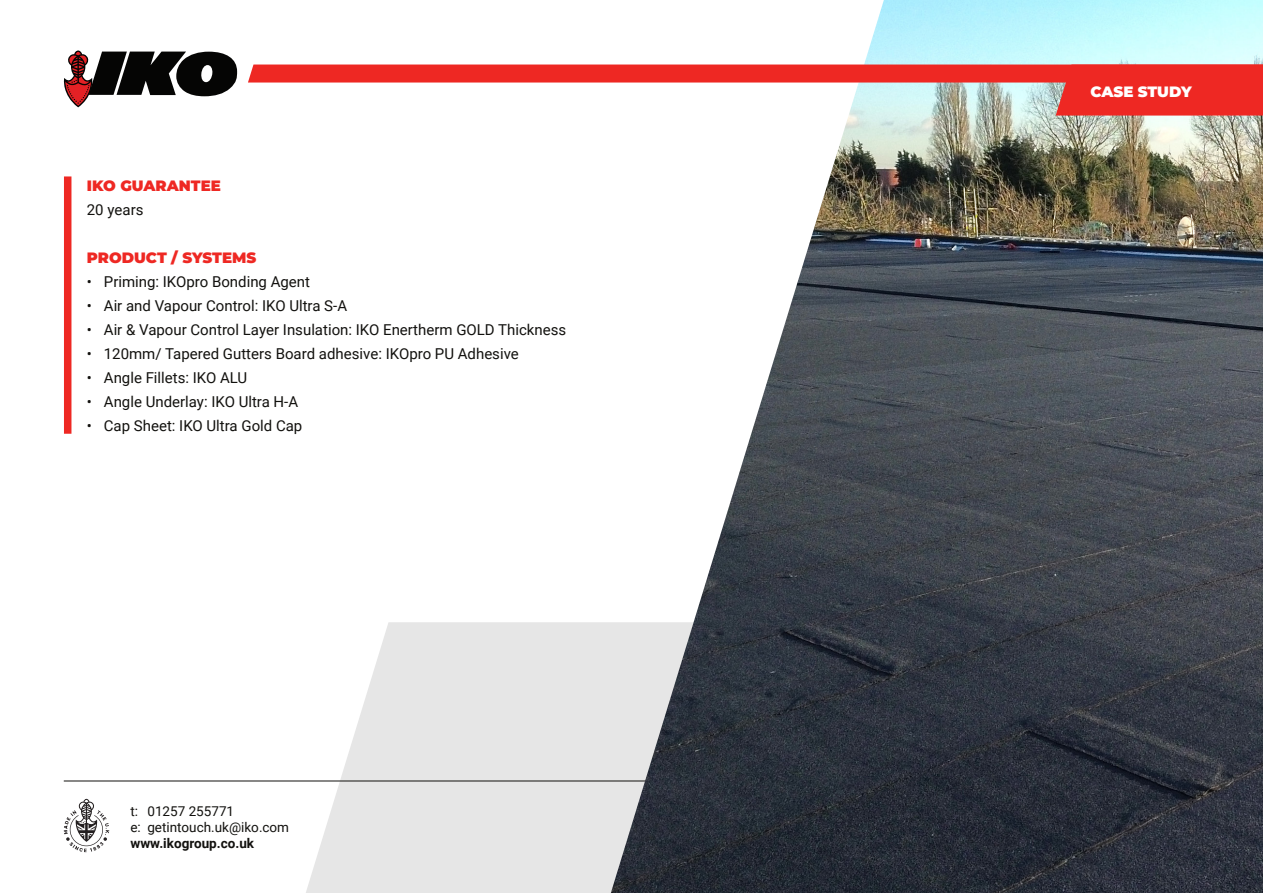
<style>
.page{position:relative;width:1263px;height:893px;background:#fff}
.page>*{position:absolute;margin:0;border:0;box-sizing:border-box;transform-origin:0 0}
.t1{font:15px "Roboto";color:#12110e}
.t2{font:900 15px "Montserrat";color:#ee2823}
.t3{font:900 15px "Montserrat";letter-spacing:-.01em;color:#fff}
.t4{font:13.5px "Roboto";color:#12110e}
.t5{font:700 13.5px "Roboto";color:#12110e}
</style>
<div class="page">
<svg style="left:306px;top:622px;width:305px;height:271px;background:#e9e9e9"></svg>
<hr style="left:64px;top:781px;width:1135px;height:1px;background:#12110e">
<img style="left:611px;top:0;width:652px;height:893px">
<svg style="left:64px;top:50px;width:173px;height:57px"></svg>
<svg style="left:248px;top:65px;width:1015px;height:51px"></svg>
<svg style="left:64px;top:799px;width:45px;height:53px"></svg>
<div style="left:64px;top:176px;width:7px;height:258px;background:#ee2823"></div>
<p class="t2" style="left:87px;top:174px;width:136px">IKO GUARANTEE</p>
<p class="t1" style="left:87px;top:199px;width:58px">20 years</p>
<p class="t2" style="left:87px;top:246px;width:171px">PRODUCT / SYSTEMS</p>
<p class="t1" style="left:87px;top:271px;width:225px">• Priming: IKOpro Bonding Agent</p>
<p class="t1" style="left:87px;top:295px;width:262px">• Air and Vapour Control: IKO Ultra S-A</p>
<p class="t1" style="left:87px;top:319px;width:481px">• Air &amp; Vapour Control Layer Insulation: IKO Enertherm GOLD Thickness</p>
<p class="t1" style="left:87px;top:343px;width:433px">• 120mm/ Tapered Gutters Board adhesive: IKOpro PU Adhesive</p>
<p class="t1" style="left:87px;top:367px;width:162px">• Angle Fillets: IKO ALU</p>
<p class="t1" style="left:87px;top:391px;width:213px">• Angle Underlay: IKO Ultra H-A</p>
<p class="t1" style="left:87px;top:415px;width:217px">• Cap Sheet: IKO Ultra Gold Cap</p>
<p class="t4" style="left:130px;top:802px;width:105px">t: 01257 255771</p>
<p class="t4" style="left:130px;top:818px;width:160px">e: getintouch.uk@iko.com</p>
<p class="t5" style="left:130px;top:834px;width:125px">www.ikogroup.co.uk</p>
<p class="t3" style="left:1090px;top:80px;width:103px">CASE STUDY</p>
</div>
